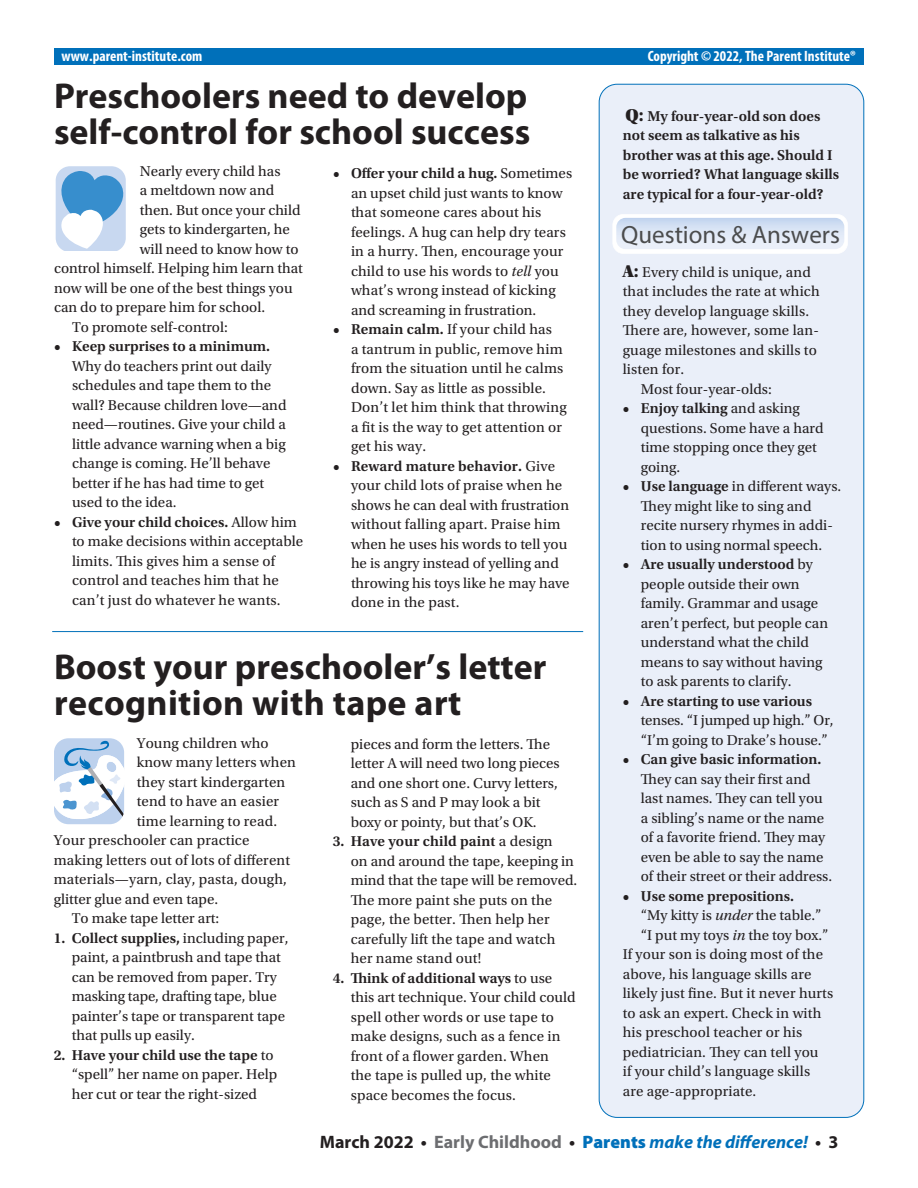
<style>
.page{position:relative;width:918px;height:1188px;background:#fff}
.page>*{position:absolute;margin:0;border:0;box-sizing:border-box;transform-origin:0 0}
.t1{font:700 36px/36px "Myriad Pro";color:#231f20}
.t2{font:24.9px "Block Berthold BQ";color:#4b4c4d}
.t3{font:italic 700 18px "Myriad Pro";color:#0070ba}
.t4{font:15px/19.5px "Utopia Std";color:#231f20}
.t5{font:600 15px/19.5px "Utopia Std";color:#231f20}
.t6{font:700 condensed 15px "Myriad Pro";color:#fff}
.s1{font-weight:600}
.s2{font-style:italic}
.s3{font-family:"Utopia Std Black Headline";font-weight:400;font-size:18px}
.s4{font-family:"Utopia Std Black Headline";font-size:18px}
.s5{font-style:normal;color:#231f20}
.s6{font-style:normal;color:#6c6d70}
.s7{font-weight:900;font-style:normal}
</style>
<div class="page">
<div style="left:54px;top:49px;width:810px;height:16px;background:#0070ba"></div>
<div style="left:599px;top:84px;width:265px;height:1033px;background:#eaeff9;border-radius:18px"></div>
<hr style="left:52px;top:631px;width:531px;height:1px;background:#0070ba">
<svg style="left:54px;top:738px;width:70px;height:87px"></svg>
<svg style="left:612px;top:214px;width:236px;height:40px"></svg>
<img style="left:616px;top:218px;width:228px;height:31px">
<svg style="left:55px;top:166px;width:71px;height:84px"></svg>
<p class="t6" style="left:62px;top:46px;width:142px">www.parent-institute.com</p>
<p class="t6" style="left:648px;top:46px;width:210px">Copyright © 2022, The Parent Institute®</p>
<h1 class="t1" style="left:54px;top:77px;width:478px">Preschoolers need to develop self-control for school success</h1>
<p class="t4" style="left:140px;top:162px;width:142px">Nearly every child has</p>
<p class="t4" style="left:140px;top:181px;width:136px">a meltdown now and</p>
<p class="t4" style="left:140px;top:201px;width:162px">then. But once your child</p>
<p class="t4" style="left:140px;top:220px;width:152px">gets to kindergarten, he</p>
<p class="t4" style="left:140px;top:240px;width:160px">will need to know how to</p>
<p class="t4" style="left:54px;top:259px;width:250px">control himself. Helping him learn that</p>
<p class="t4" style="left:54px;top:279px;width:240px">now will be one of the best things you</p>
<p class="t4" style="left:54px;top:298px;width:213px">can do to prepare him for school.</p>
<p class="t4" style="left:72px;top:318px;width:157px">To promote self-control:</p>
<p class="t5" style="left:54px;top:337px;width:218px">• Keep surprises to a minimum.</p>
<p class="t4" style="left:72px;top:357px;width:216px">Why do teachers print out daily schedules and tape them to the wall? Because children love—and need—routines. Give your child a little advance warning when a big change is coming. He’ll behave better if he has had time to get used to the idea.</p>
<p class="t4" style="left:72px;top:513px;width:233px;text-indent:-18px"><span class="s1">• Give your child choices.</span> Allow him to make decisions within acceptable limits. This gives him a sense of control and teaches him that he can’t just do whatever he wants.</p>
<p class="t4" style="left:351px;top:164px;width:223px;text-indent:-18px"><span class="s1">• Offer your child a hug.</span> Sometimes an upset child just wants to know that someone cares about his feelings. A hug can help dry tears in a hurry. Then, encourage your child to use his words to <span class="s2">tell</span> you what’s wrong instead of kicking and screaming in frustration.</p>
<p class="t4" style="left:351px;top:320px;width:217px;text-indent:-18px"><span class="s1">• Remain calm.</span> If your child has<br>a tantrum in public, remove him from the situation until he calms down. Say as little as possible.<br>Don’t let him think that throwing a fit is the way to get attention or get his way.</p>
<p class="t4" style="left:351px;top:457px;width:220px;text-indent:-18px"><span class="s1">• Reward mature behavior.</span> Give your child lots of praise when he shows he can deal with frustration without falling apart. Praise him when he uses his words to tell you he is angry instead of yelling and throwing his toys like he may have done in the past.</p>
<h1 class="t1" style="left:54px;top:648px;width:494px">Boost your preschooler’s letter recognition with tape art</h1>
<p class="t4" style="left:137px;top:733px;width:133px">Young children who</p>
<p class="t4" style="left:137px;top:753px;width:161px">know many letters when</p>
<p class="t4" style="left:137px;top:772px;width:150px">they start kindergarten</p>
<p class="t4" style="left:137px;top:792px;width:144px">tend to have an easier</p>
<p class="t4" style="left:137px;top:811px;width:142px">time learning to read.</p>
<p class="t4" style="left:54px;top:831px;width:197px">Your preschooler can practice</p>
<p class="t4" style="left:54px;top:850px;width:238px">making letters out of lots of different</p>
<p class="t4" style="left:54px;top:870px;width:235px">materials—yarn, clay, pasta, dough,</p>
<p class="t4" style="left:54px;top:889px;width:166px">glitter glue and even tape.</p>
<p class="t4" style="left:72px;top:909px;width:149px">To make tape letter art:</p>
<p class="t4" style="left:72px;top:928px;width:218px;text-indent:-18px"><span class="s1">1. Collect supplies,</span> including paper, paint, a paintbrush and tape that can be removed from paper. Try masking tape, drafting tape, blue painter’s tape or transparent tape that pulls up easily.</p>
<p class="t4" style="left:72px;top:1045px;width:207px;text-indent:-18px"><span class="s1">2. Have your child use the tape</span> to “spell” her name on paper. Help her cut or tear the right-sized</p>
<p class="t4" style="left:351px;top:734px;width:211px">pieces and form the letters. The letter A will need two long pieces and one short one. Curvy letters, such as S and P may look a bit boxy or pointy, but that’s OK.</p>
<p class="t4" style="left:351px;top:832px;width:228px;text-indent:-18px"><span class="s1">3. Have your child paint</span> a design<br>on and around the tape, keeping in mind that the tape will be removed.<br>The more paint she puts on the page, the better. Then help her carefully lift the tape and watch her name stand out!</p>
<p class="t4" style="left:351px;top:968px;width:226px;text-indent:-18px"><span class="s1">4. Think of additional ways</span> to use this art technique. Your child could spell other words or use tape to make designs, such as a fence in front of a flower garden. When<br>the tape is pulled up, the white space becomes the focus.</p>
<p class="t5" style="left:623px;top:106px;width:218px"><span class="s3">Q:</span> My four-year-old son does not seem as talkative as his brother was at this age. Should I be worried? What language skills are typical for a four-year-old?</p>
<h2 class="t2" style="left:621px;top:219px;width:220px">Questions &amp; Answers</h2>
<p class="t4" style="left:623px;top:262px;width:190px"><span class="s4">A:</span> Every child is unique, and</p>
<p class="t4" style="left:623px;top:282px;width:198px">that includes the rate at which</p>
<p class="t4" style="left:623px;top:301px;width:188px">they develop language skills.</p>
<p class="t4" style="left:623px;top:321px;width:198px">There are, however, some lan-</p>
<p class="t4" style="left:623px;top:340px;width:196px">guage milestones and skills to</p>
<p class="t4" style="left:623px;top:360px;width:63px">listen for.</p>
<p class="t4" style="left:641px;top:379px;width:133px">Most four-year-olds:</p>
<p class="t4" style="left:641px;top:399px;width:184px;text-indent:-18px"><span class="s1">• Enjoy talking</span> and asking questions. Some have a hard time stopping once they get going.</p>
<p class="t4" style="left:641px;top:477px;width:202px;text-indent:-18px"><span class="s1">• Use language</span> in different ways.<br>They might like to sing and recite nursery rhymes in addi&shy;tion to using normal speech.</p>
<p class="t4" style="left:641px;top:555px;width:189px;text-indent:-18px"><span class="s1">• Are usually understood</span> by people outside their own family. Grammar and usage aren’t perfect, but people can understand what the child means to say without having to ask parents to clarify.</p>
<p class="t5" style="left:623px;top:691px;width:191px">• Are starting to use various</p>
<p class="t4" style="left:641px;top:711px;width:194px">tenses. “I jumped up high.” Or, “I’m going to Drake’s house.”</p>
<p class="t5" style="left:623px;top:750px;width:200px">• Can give basic information.</p>
<p class="t4" style="left:641px;top:769px;width:193px">They can say their first and last names. They can tell you a sibling’s name or the name of a favorite friend. They may even be able to say the name of their street or their address.</p>
<p class="t5" style="left:623px;top:886px;width:173px">• Use some prepositions.</p>
<p class="t4" style="left:641px;top:906px;width:182px">“My kitty is <span class="s2">under</span> the table.”</p>
<p class="t4" style="left:641px;top:925px;width:189px">“I put my toys <span class="s2">in</span> the toy box.”</p>
<p class="t4" style="left:623px;top:945px;width:202px">If your son is doing most of the</p>
<p class="t4" style="left:623px;top:964px;width:190px">above, his language skills are</p>
<p class="t4" style="left:623px;top:984px;width:212px">likely just fine. But it never hurts</p>
<p class="t4" style="left:623px;top:1003px;width:200px">to ask an expert. Check in with</p>
<p class="t4" style="left:623px;top:1023px;width:181px">his preschool teacher or his</p>
<p class="t4" style="left:623px;top:1042px;width:197px">pediatrician. They can tell you</p>
<p class="t4" style="left:623px;top:1062px;width:189px">if your child’s language skills</p>
<p class="t4" style="left:623px;top:1081px;width:135px">are age-appropriate.</p>
<p class="t3" style="left:320px;top:1130px;width:520px"><span class="s5">March 2022 •</span> <span class="s6">Early Childhood</span> <span class="s5">•</span> <span class="s7">Parents</span> make the difference! <span class="s5">• 3</span></p>
</div>
